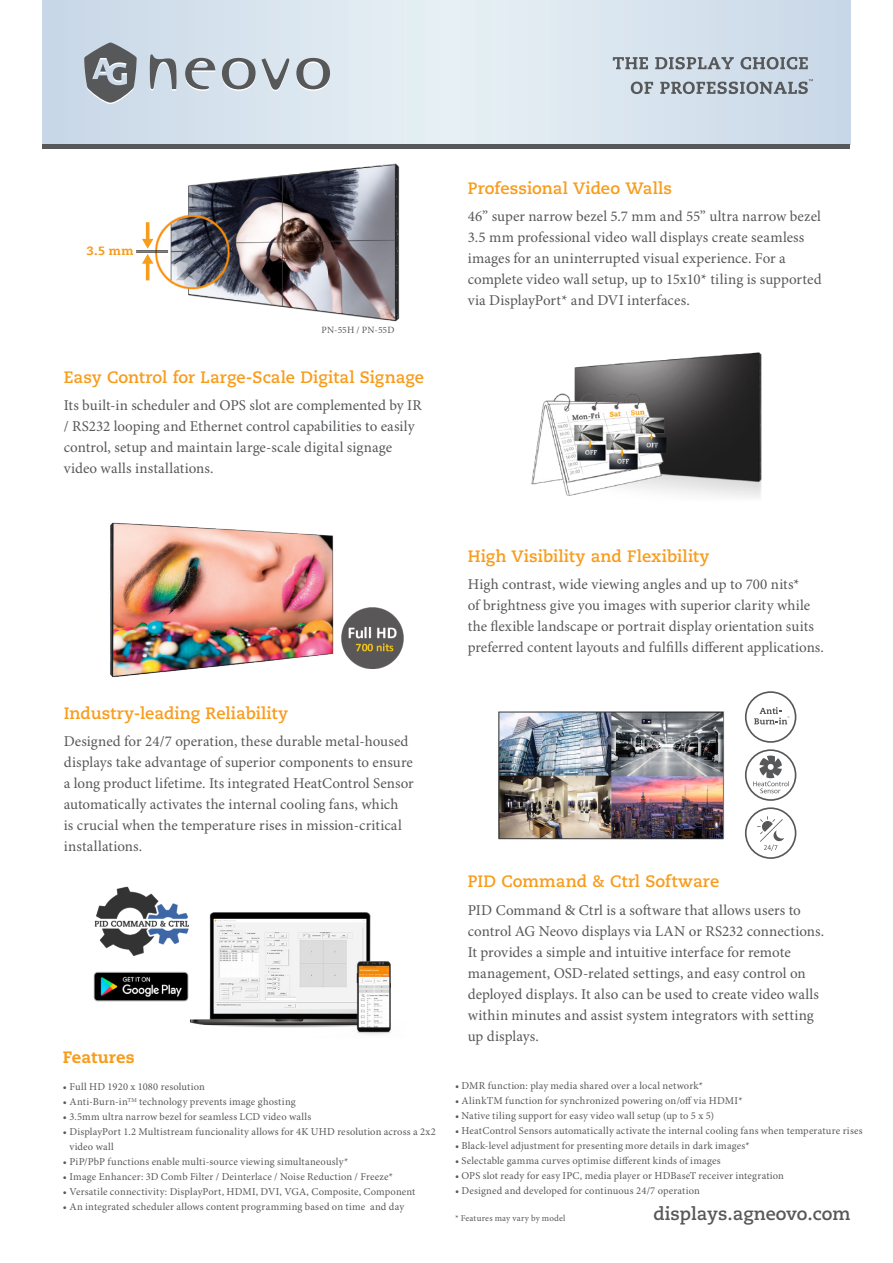
<style>
.page{position:relative;width:893px;height:1263px;background:#fff}
.page>*{position:absolute;margin:0;border:0;box-sizing:border-box;transform-origin:0 0}
.t1{font:700 18px "Caecilia LT Std";color:#57585a}
.t2{font:700 16.5px "Caecilia LT Std";letter-spacing:.005em;color:#f89c1c}
.t3{font:800 16.5px "Caecilia LT Std";letter-spacing:.01em;color:#f89c1c}
.t4{font:15px/21px "Minion Pro";letter-spacing:.005em;color:#57585a}
.t5{font:800 12px "Caecilia LT Std";color:#f89c1c}
.t6{font:10.5px "Minion Pro";letter-spacing:.015em;color:#57585a}
.t7{font:9.6px "Minion Pro";letter-spacing:.01em;color:#57585a}
.t8{font:9px "Minion Pro";letter-spacing:.02em;color:#57585a}
</style>
<div class="page">
<svg style="left:43px;top:0;width:807px;height:145px;background:#d7e2ed"></svg>
<hr style="left:43px;top:145px;width:807px;height:4px;background:#57585a">
<svg style="left:83px;top:43px;width:247px;height:61px;background:#b5bec6"></svg>
<svg style="left:613px;top:57px;width:35px;height:12px"></svg>
<svg style="left:655px;top:57px;width:79px;height:12px"></svg>
<svg style="left:740px;top:57px;width:68px;height:12px"></svg>
<svg style="left:631px;top:82px;width:22px;height:12px"></svg>
<svg style="left:660px;top:79px;width:153px;height:15px;background:#a2abb4"></svg>
<img style="left:151px;top:163px;width:249px;height:159px">
<img style="left:531px;top:352px;width:231px;height:146px">
<img style="left:110px;top:522px;width:224px;height:156px">
<img style="left:341px;top:607px;width:62px;height:62px">
<hr style="left:146px;top:222px;width:3px;height:22px;background:#f89c1c">
<hr style="left:146px;top:259px;width:3px;height:21px;background:#f89c1c">
<svg style="left:142px;top:239px;width:11px;height:25px"></svg>
<hr style="left:136px;top:251px;width:32px;height:1px;background:#231f20">
<hr style="left:136px;top:252px;width:32px;height:1px;background:#231f20">
<img style="left:498px;top:711px;width:226px;height:129px">
<div style="left:745px;top:691px;width:51px;height:52px;border:2px solid #57585a;border-radius:50%"></div>
<svg style="left:754px;top:707px;width:35px;height:17px"></svg>
<div style="left:745px;top:749px;width:51px;height:52px;border:2px solid #57585a;border-radius:50%"></div>
<svg style="left:753px;top:755px;width:36px;height:38px"></svg>
<div style="left:745px;top:807px;width:51px;height:52px;border:2px solid #57585a;border-radius:50%"></div>
<svg style="left:757px;top:816px;width:27px;height:35px"></svg>
<img style="left:94px;top:886px;width:297px;height:149px">
<img style="left:93px;top:966px;width:101px;height:41px">
<p class="t5" style="left:87px;top:243px;width:48px">3.5 mm</p>
<p class="t7" style="left:322px;top:325px;width:74px">PN-55H / PN-55D</p>
<p class="t2" style="left:64px;top:368px;width:362px">Easy Control for Large-Scale Digital Signage</p>
<p class="t4" style="left:64px;top:395px;width:360px">Its built-in scheduler and OPS slot are complemented by IR / RS232 looping and Ethernet control capabilities to easily control, setup and maintain large-scale digital signage video walls installations.</p>
<p class="t2" style="left:468px;top:178px;width:206px">Professional Video Walls</p>
<p class="t4" style="left:468px;top:206px;width:355px">46” super narrow bezel 5.7 mm and 55” ultra narrow bezel</p>
<p class="t4" style="left:468px;top:227px;width:355px">3.5 mm professional video wall displays create seamless images for an uninterrupted visual experience. For a complete video wall setup, up to 15x10* tiling is supported via DisplayPort* and DVI interfaces.</p>
<p class="t2" style="left:468px;top:546px;width:243px">High Visibility and Flexibility</p>
<p class="t4" style="left:468px;top:574px;width:358px">High contrast, wide viewing angles and up to 700 nits*<br>of brightness give you images with superior clarity while the flexible landscape or portrait display orientation suits preferred content layouts and fulfills different applications.</p>
<p class="t2" style="left:64px;top:704px;width:226px">Industry-leading Reliability</p>
<p class="t4" style="left:64px;top:732px;width:352px">Designed for 24/7 operation, these durable metal-housed displays take advantage of superior components to ensure a long product lifetime. Its integrated HeatControl Sensor automatically activates the internal cooling fans, which<br>is crucial when the temperature rises in mission-critical installations.</p>
<p class="t3" style="left:63px;top:1047px;width:73px">Features</p>
<p class="t6" style="left:63px;top:1081px;width:143px">• Full HD 1920 x 1080 resolution</p>
<p class="t6" style="left:63px;top:1096px;width:234px">• Anti-Burn-in<sup>TM</sup> technology prevents image ghosting</p>
<p class="t6" style="left:63px;top:1111px;width:250px">• 3.5mm ultra narrow bezel for seamless LCD video walls</p>
<p class="t6" style="left:63px;top:1126px;width:374px">• DisplayPort 1.2 Multistream funcionality allows for 4K UHD resolution across a 2x2</p>
<p class="t6" style="left:69px;top:1141px;width:46px">video wall</p>
<p class="t6" style="left:63px;top:1156px;width:287px">• PiP/PbP functions enable multi-source viewing simultaneously*</p>
<p class="t6" style="left:63px;top:1171px;width:332px">• Image Enhancer: 3D Comb Filter / Deinterlace / Noise Reduction / Freeze*</p>
<p class="t6" style="left:63px;top:1186px;width:354px">• Versatile connectivity: DisplayPort, HDMI, DVI, VGA, Composite, Component</p>
<p class="t6" style="left:63px;top:1201px;width:343px">• An integrated scheduler allows content programming based on time and day</p>
<p class="t2" style="left:468px;top:872px;width:253px">PID Command &amp; Ctrl Software</p>
<p class="t4" style="left:468px;top:900px;width:358px">PID Command &amp; Ctrl is a software that allows users to control AG Neovo displays via LAN or RS232 connections.</p>
<p class="t4" style="left:468px;top:942px;width:353px">It provides a simple and intuitive interface for remote management, OSD-related settings, and easy control on deployed displays. It also can be used to create video walls within minutes and assist system integrators with setting up displays.</p>
<p class="t6" style="left:455px;top:1079px;width:250px">• DMR function: play media shared over a local network*</p>
<p class="t6" style="left:455px;top:1094px;width:289px">• AlinkTM function for synchronized powering on/off via HDMI*</p>
<p class="t6" style="left:455px;top:1109px;width:261px">• Native tiling support for easy video wall setup (up to 5 x 5)</p>
<p class="t6" style="left:455px;top:1124px;width:409px">• HeatControl Sensors automatically activate the internal cooling fans when temperature rises</p>
<p class="t6" style="left:455px;top:1139px;width:296px">• Black-level adjustment for presenting more details in dark images*</p>
<p class="t6" style="left:455px;top:1154px;width:267px">• Selectable gamma curves optimise different kinds of images</p>
<p class="t6" style="left:455px;top:1169px;width:330px">• OPS slot ready for easy IPC, media player or HDBaseT receiver integration</p>
<p class="t6" style="left:455px;top:1184px;width:246px">• Designed and developed for continuous 24/7 operation</p>
<p class="t8" style="left:455px;top:1212px;width:112px">* Features may vary by model</p>
<p class="t1" style="left:653px;top:1203px;width:199px">displays.agneovo.com</p>
</div>
